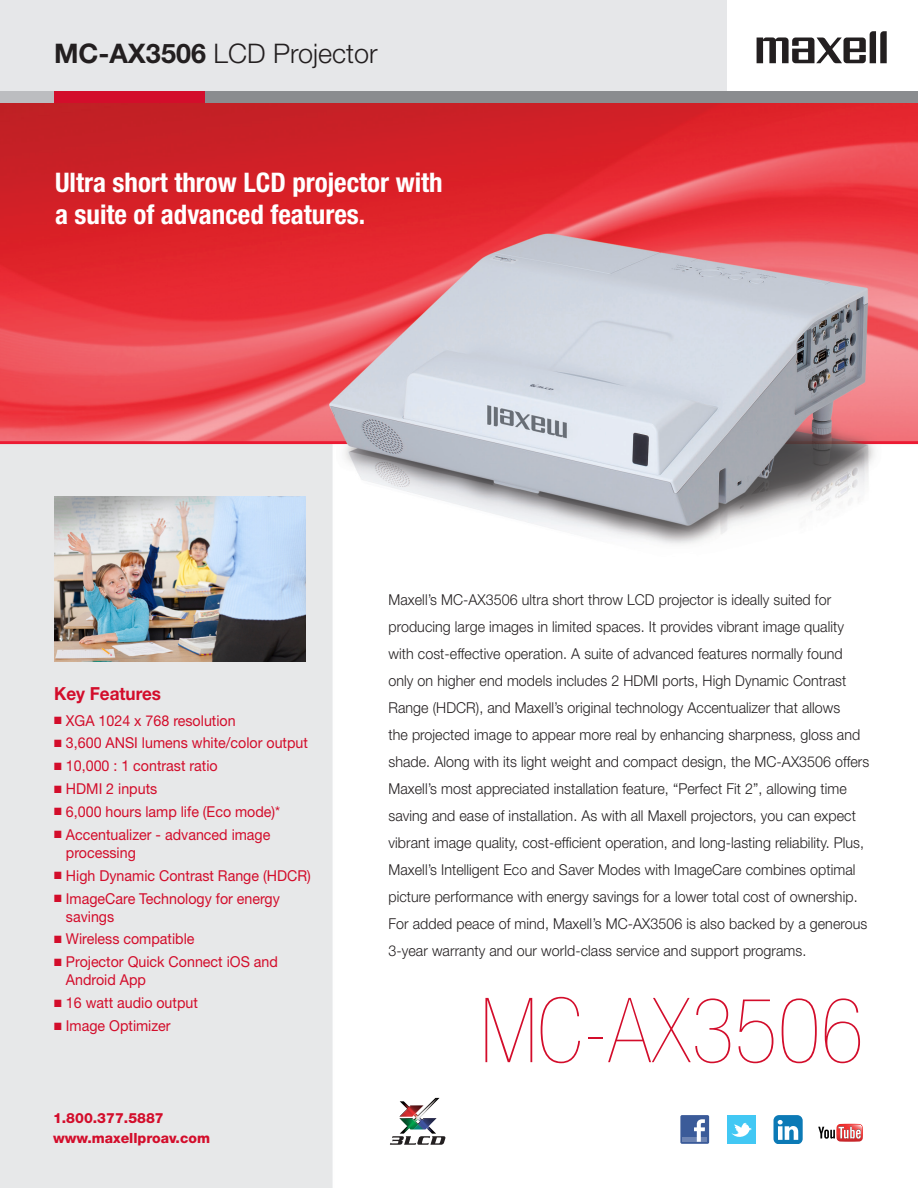
<style>
.page{position:relative;width:918px;height:1188px;background:#fff}
.page>*{position:absolute;margin:0;border:0;box-sizing:border-box;transform-origin:0 0}
.t1{font:200 condensed 90px "Helvetica Neue LT Std";color:#d30d2b}
.t2{font:700 condensed 27px/32.4px "Helvetica Neue LT Std";color:#fff}
.t3{font:300 27px "Helvetica Neue LT Std";color:#231f20}
.t4{font:700 18px "Helvetica Neue LT Std";color:#d30d2b;scale:.95 1}
.t5{font:300 15px/27px "Helvetica Neue LT Std";letter-spacing:.005em;color:#231f20;scale:.95 1}
.t6{font:15px/18px "Helvetica Neue LT Std";color:#d30d2b;scale:.95 1}
.t7{font:800 14.1px "Helvetica Neue LT Std";color:#d30d2b}
.s1{font-weight:700}
</style>
<div class="page">
<div style="left:0;top:0;width:726px;height:95px;background:#e6e7e9"></div>
<img style="left:0;top:103px;width:918px;height:1085px">
<img style="left:54px;top:497px;width:252px;height:164px">
<svg style="left:390px;top:1136px;width:56px;height:9px"></svg>
<img style="left:400px;top:1098px;width:40px;height:36px">
<div style="left:0;top:91px;width:117px;height:12px;background:#bcbdc0"></div>
<div style="left:54px;top:91px;width:154px;height:12px;background:#d30d2b"></div>
<div style="left:206px;top:91px;width:712px;height:12px;background:#8a8c8f"></div>
<svg style="left:757px;top:31px;width:130px;height:32px"></svg>
<svg style="left:818px;top:1124px;width:45px;height:18px"></svg>
<div style="left:680px;top:1115px;width:29px;height:29px;background:#3b5b99;border-radius:2px"></div>
<hr style="left:682px;top:1138px;width:25px;height:4px;background:#6d84b3">
<svg style="left:694px;top:1119px;width:11px;height:23px"></svg>
<svg style="left:774px;top:1115px;width:28px;height:29px"></svg>
<div style="left:727px;top:1116px;width:29px;height:28px;background:#42c8f4"></div>
<svg style="left:731px;top:1123px;width:21px;height:14px"></svg>
<p class="t3" style="left:54px;top:37px;width:325px"><span class="s1">MC-AX3506</span> LCD Projector</p>
<p class="t2" style="left:55px;top:166px;width:389px">Ultra short throw LCD projector with a suite of advanced features.</p>
<p class="t4" style="left:54px;top:682px;width:114px">Key Features</p>
<p class="t6" style="left:54px;top:711px;width:193px">■ XGA 1024 x 768 resolution</p>
<p class="t6" style="left:54px;top:734px;width:269px">■ 3,600 ANSI lumens white/color output</p>
<p class="t6" style="left:54px;top:757px;width:174px">■ 10,000 : 1 contrast ratio</p>
<p class="t6" style="left:54px;top:780px;width:110px">■ HDMI 2 inputs</p>
<p class="t6" style="left:54px;top:802px;width:240px">■ 6,000 hours lamp life (Eco mode)*</p>
<p class="t6" style="left:66px;top:825px;width:217px;text-indent:-12px">■ Accentualizer - advanced image processing</p>
<p class="t6" style="left:54px;top:866px;width:272px">■ High Dynamic Contrast Range (HDCR)</p>
<p class="t6" style="left:66px;top:889px;width:227px;text-indent:-12px">■ ImageCare Technology for energy savings</p>
<p class="t6" style="left:54px;top:930px;width:149px">■ Wireless compatible</p>
<p class="t6" style="left:66px;top:953px;width:225px;text-indent:-12px">■ Projector Quick Connect iOS and<br>Android App</p>
<p class="t6" style="left:54px;top:994px;width:153px">■ 16 watt audio output</p>
<p class="t6" style="left:54px;top:1016px;width:124px">■ Image Optimizer</p>
<p class="t7" style="left:53px;top:1110px;width:112px">1.800.377.5887</p>
<p class="t7" style="left:53px;top:1129px;width:158px">www.maxellproav.com</p>
<p class="t5" style="left:388px;top:586px;width:508px">Maxell’s MC-AX3506 ultra short throw LCD projector is ideally suited for producing large images in limited spaces. It provides vibrant image quality with cost-effective operation. A suite of advanced features normally found only on higher end models includes 2 HDMI ports, High Dynamic Contrast Range (HDCR), and Maxell’s original technology Accentualizer that allows<br>the projected image to appear more real by enhancing sharpness, gloss and shade. Along with its light weight and compact design, the MC-AX3506 offers Maxell’s most appreciated installation feature, “Perfect Fit 2”, allowing time saving and ease of installation. As with all Maxell projectors, you can expect vibrant image quality, cost-efficient operation, and long-lasting reliability. Plus, Maxell’s Intelligent Eco and Saver Modes with ImageCare combines optimal picture performance with energy savings for a lower total cost of ownership.<br>For added peace of mind, Maxell’s MC-AX3506 is also backed by a generous 3-year warranty and our world-class service and support programs.</p>
<p class="t1" style="left:481px;top:981px;width:385px">MC-AX3506</p>
</div>
